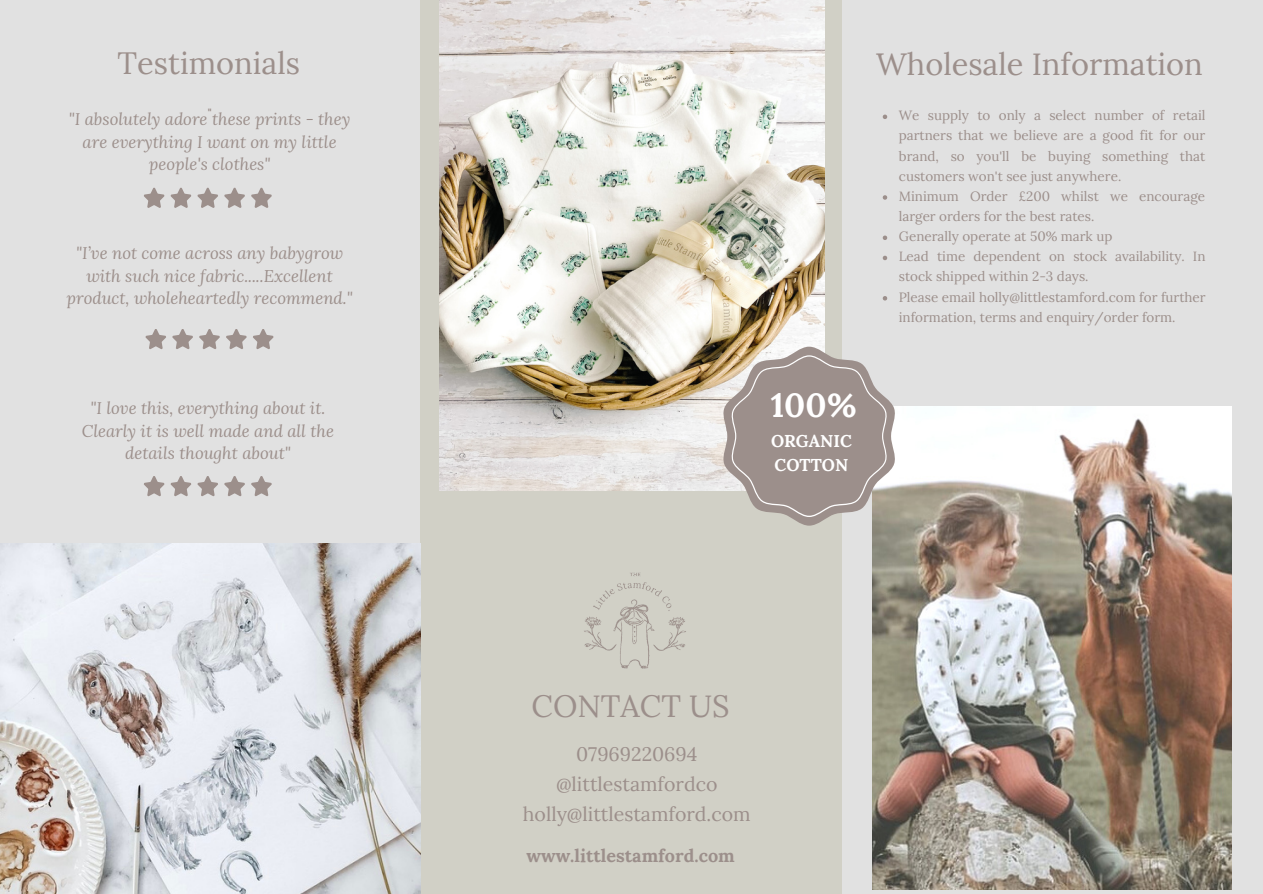
<style>
.page{position:relative;width:1263px;height:894px;background:#fff}
.page>*{position:absolute;margin:0;border:0;box-sizing:border-box;transform-origin:0 0}
.t1{font:700 33.3px "Lora";color:#fff}
.t2{font:30.75px "Lora";color:#9c8f8b}
.t3{font:19.5px/30.3px "Lora";color:#9c8f8b;text-align:center}
.t4{font:700 18px "Lora";color:#9c8f8b}
.t5{font:700 17.1px/23.5px "Lora";color:#fff}
.t6{font:italic 16.8px/22.5px "Lora";color:#9c8f8b;text-align:center}
.t7{font:13.5px/20.1px "Lora";color:#9c8f8b}
.t8{font:700 12px "Lora";color:#9c8f8b}
</style>
<div class="page">
<div style="left:0;top:0;width:1263px;height:893px;background:#e1e1e1"></div>
<div style="left:421px;top:0;width:420px;height:893px;background:#d1d0c6"></div>
<img style="left:440px;top:0;width:384px;height:490px">
<img style="left:0;top:543px;width:421px;height:350px">
<img style="left:873px;top:406px;width:359px;height:483px">
<svg style="left:721px;top:346px;width:176px;height:179px;background:#aea39e"></svg>
<img style="left:584px;top:572px;width:102px;height:97px">
<svg style="left:144px;top:188px;width:47px;height:20px"></svg>
<svg style="left:197px;top:188px;width:21px;height:20px"></svg>
<svg style="left:224px;top:188px;width:21px;height:20px"></svg>
<svg style="left:251px;top:188px;width:21px;height:20px"></svg>
<svg style="left:146px;top:329px;width:20px;height:20px"></svg>
<svg style="left:172px;top:329px;width:21px;height:20px"></svg>
<svg style="left:199px;top:329px;width:21px;height:20px"></svg>
<svg style="left:226px;top:329px;width:21px;height:20px"></svg>
<svg style="left:253px;top:329px;width:20px;height:20px"></svg>
<svg style="left:144px;top:476px;width:47px;height:20px"></svg>
<svg style="left:197px;top:476px;width:21px;height:20px"></svg>
<svg style="left:224px;top:476px;width:21px;height:20px"></svg>
<svg style="left:251px;top:476px;width:21px;height:20px"></svg>
<svg style="left:883px;top:114px;width:4px;height:5px"></svg>
<svg style="left:883px;top:195px;width:4px;height:5px"></svg>
<svg style="left:883px;top:235px;width:4px;height:5px"></svg>
<svg style="left:883px;top:256px;width:4px;height:4px"></svg>
<svg style="left:883px;top:296px;width:4px;height:4px"></svg>
<h2 class="t2" style="left:118px;top:43px;width:184px">Testimonials</h2>
<p class="t8" style="left:208px;top:105px;width:5px">"</p>
<p class="t6" style="left:69px;top:108px;width:283px">"I absolutely adore these prints - they are everything I want on my little people's clothes"</p>
<p class="t6" style="left:67px;top:242px;width:288px">"I’ve not come across any babygrow with such nice fabric.....Excellent product, wholeheartedly recommend."</p>
<p class="t6" style="left:82px;top:396px;width:254px">"I love this, everything about it.<br>Clearly it is well made and all the details thought about"</p>
<h2 class="t2" style="left:876px;top:44px;width:328px">Wholesale Information</h2>
<p class="t7" style="left:899px;top:105px;width:308px">We supply to only a select number of retail partners that we believe are a good fit for our brand, so you'll be buying something that customers won't see just anywhere.<br>Minimum Order £200 whilst we encourage larger orders for the best rates.<br>Generally operate at 50% mark up<br>Lead time dependent on stock availability. In stock shipped within 2-3 days.<br>Please email holly@littlestamford.com for further information, terms and enquiry/order form.</p>
<h1 class="t1" style="left:771px;top:383px;width:88px">100%</h1>
<p class="t5" style="left:771px;top:429px;width:82px">ORGANIC<br>COTTON</p>
<h2 class="t2" style="left:532px;top:686px;width:200px">CONTACT US</h2>
<h3 class="t3" style="left:523px;top:738px;width:229px">07969220694 @littlestamfordco holly@littlestamford.com</h3>
<h3 class="t4" style="left:526px;top:843px;width:210px">www.littlestamford.com</h3>
</div>
